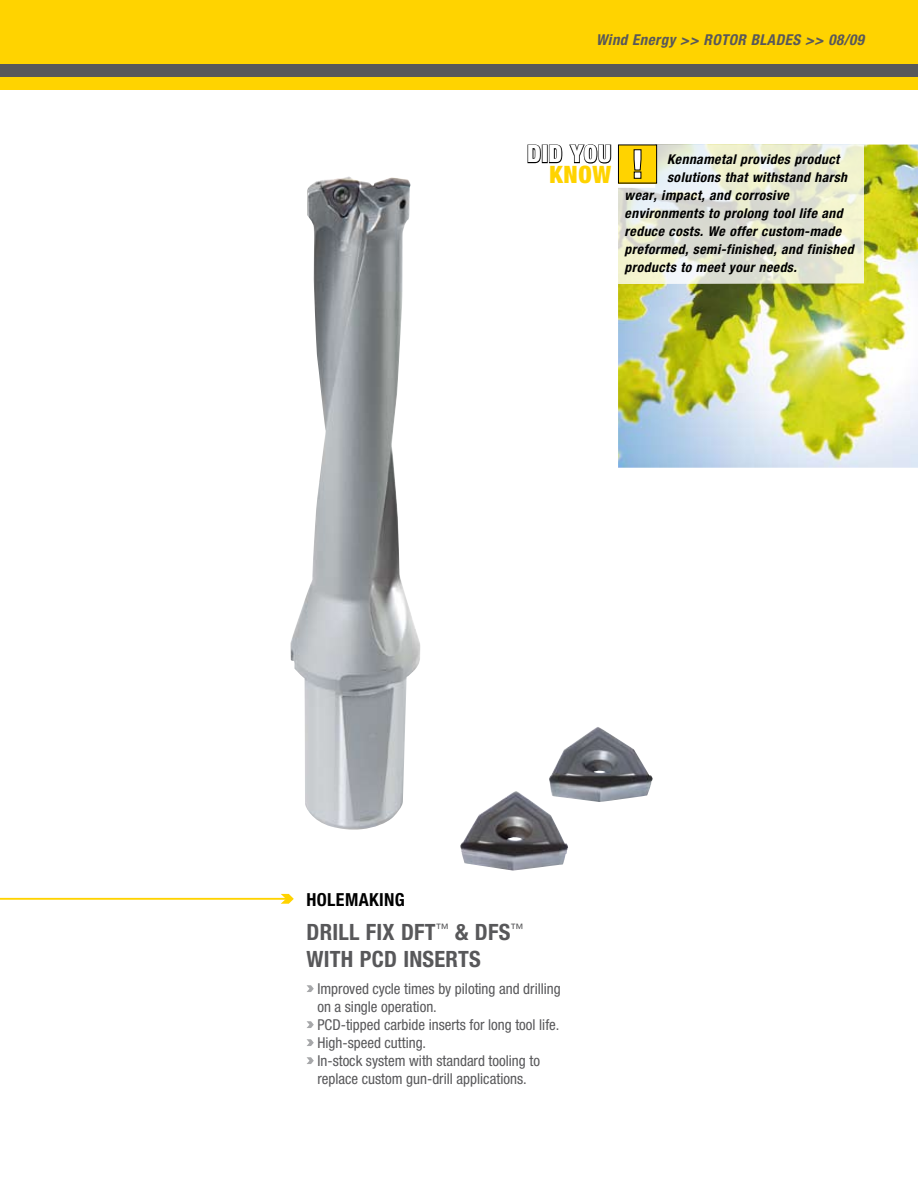
<style>
.page{position:relative;width:918px;height:1188px;background:#fff}
.page>*{position:absolute;margin:0;border:0;box-sizing:border-box;transform-origin:0 0}
.t1{font:900 condensed 24px "Helvetica Neue LT Pro";color:#fff}
.t2{font:900 condensed 24px "Helvetica Neue LT Pro";color:#ffd300}
.t3{font:700 condensed 22.5px/27px "Helvetica Neue LT Pro";letter-spacing:.01em;color:#58585a}
.t4{font:700 condensed 18px "Helvetica Neue LT Pro";letter-spacing:.02em;color:#000}
.t5{font:condensed 15px/18px "Helvetica Neue LT Pro";color:#58585a}
.t6{font:italic 700 condensed 15px "Helvetica Neue LT Pro";letter-spacing:.03em;color:#58585a}
.t7{font:italic 700 condensed 13.5px "Helvetica Neue LT Pro";letter-spacing:.03em;color:#000}
</style>
<div class="page">
<img style="left:290px;top:176px;width:130px;height:654px">
<svg style="left:307px;top:985px;width:7px;height:7px"></svg>
<svg style="left:307px;top:1021px;width:7px;height:7px"></svg>
<svg style="left:307px;top:1039px;width:7px;height:7px"></svg>
<svg style="left:307px;top:1057px;width:7px;height:7px"></svg>
<hr style="left:0;top:898px;width:288px;height:2px;background:#ffd300">
<img style="left:460px;top:727px;width:193px;height:144px">
<svg style="left:281px;top:894px;width:13px;height:10px"></svg>
<img style="left:618px;top:145px;width:300px;height:323px">
<svg style="left:527px;top:144px;width:15px;height:20px"></svg>
<div style="left:542px;top:145px;width:6px;height:18px;border:2px solid #000"></div>
<svg style="left:548px;top:144px;width:316px;height:140px"></svg>
<div style="left:0;top:0;width:918px;height:89px;background:#ffd300"></div>
<div style="left:0;top:64px;width:918px;height:13px;background:#58585a"></div>
<p class="t6" style="left:596px;top:31px;width:269px">Wind Energy &gt;&gt; ROTOR BLADES &gt;&gt; 08/09</p>
<h1 class="t1" style="left:527px;top:140px;width:86px">DID YOU</h1>
<h1 class="t2" style="left:550px;top:161px;width:63px">KNOW</h1>
<p class="t7" style="left:667px;top:152px;width:174px">Kennametal provides product</p>
<p class="t7" style="left:667px;top:170px;width:182px">solutions that withstand harsh</p>
<p class="t7" style="left:625px;top:188px;width:166px">wear, impact, and corrosive</p>
<p class="t7" style="left:625px;top:206px;width:220px">environments to prolong tool life and</p>
<p class="t7" style="left:625px;top:224px;width:218px">reduce costs. We offer custom-made</p>
<p class="t7" style="left:625px;top:242px;width:230px">preformed, semi-finished, and finished</p>
<p class="t7" style="left:625px;top:260px;width:174px">products to meet your needs.</p>
<h3 class="t4" style="left:307px;top:890px;width:98px">HOLEMAKING</h3>
<h2 class="t3" style="left:307px;top:919px;width:218px">DRILL FIX DFT<sup>™</sup> &amp; DFS<sup>™<br></sup>WITH PCD</h2>
<h2 class="t3" style="left:403px;top:946px;width:77px">INSERTS</h2>
<p class="t5" style="left:317px;top:979px;width:245px">Improved cycle times by piloting and drilling on a single operation.<br>PCD-tipped carbide inserts for long tool life.<br>High-speed cutting.<br>In-stock system with standard tooling to replace custom gun-drill applications.</p>
</div>
